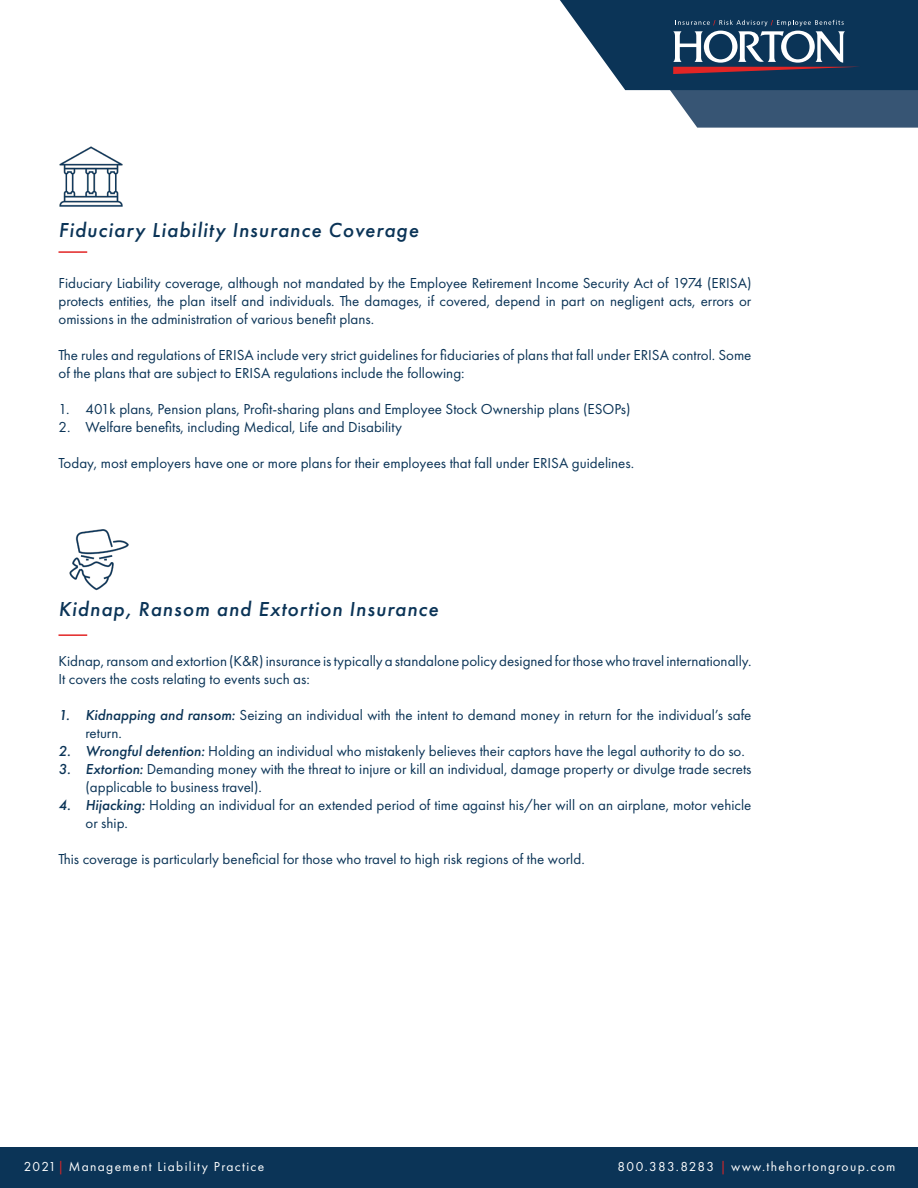
<style>
.page{position:relative;width:918px;height:1188px;background:#fff}
.page>*{position:absolute;margin:0;border:0;box-sizing:border-box;transform-origin:0 0}
.t1{font:italic 500 21px "Futura PT";letter-spacing:.05em;color:#0b3457}
.t2{font:15px/18px "Futura PT";color:#0b3457}
.t3{font:13.5px "Futura PT";letter-spacing:.1em;color:#fff}
.s1{font-weight:500;font-style:italic}
.s2{color:#e22525}
</style>
<div class="page">
<div style="left:0;top:1148px;width:918px;height:40px;background:#0b3457"></div>
<svg style="left:560px;top:0;width:358px;height:128px"></svg>
<hr style="left:58px;top:634px;width:29px;height:2px;background:#e22525">
<img style="left:69px;top:529px;width:60px;height:62px">
<hr style="left:58px;top:251px;width:29px;height:2px;background:#e22525">
<img style="left:59px;top:146px;width:64px;height:61px">
<p class="t1" style="left:58px;top:217px;width:362px">Fiduciary Liability Insurance Coverage</p>
<p class="t2" style="left:58px;top:274px;width:694px;text-align:justify">Fiduciary Liability coverage, although not mandated by the Employee Retirement Income Security Act of 1974 (ERISA) protects entities, the plan itself and individuals. The damages, if covered, depend in part on negligent acts, errors or omissions in the administration of various benefit plans.</p>
<p class="t2" style="left:58px;top:346px;width:695px">The rules and regulations of ERISA include very strict guidelines for fiduciaries of plans that fall under ERISA control. Some of the plans that are subject to ERISA regulations include the following:</p>
<p class="t2" style="left:58px;top:400px;width:574px">1. 401k plans, Pension plans, Profit-sharing plans and Employee Stock Ownership plans (ESOPs)</p>
<p class="t2" style="left:58px;top:418px;width:345px">2. Welfare benefits, including Medical, Life and Disability</p>
<p class="t2" style="left:58px;top:454px;width:577px">Today, most employers have one or more plans for their employees that fall under ERISA guidelines.</p>
<p class="t1" style="left:58px;top:596px;width:381px">Kidnap, Ransom and Extortion Insurance</p>
<p class="t2" style="left:58px;top:652px;width:695px">Kidnap, ransom and extortion (K&amp;R) insurance is typically a standalone policy designed for those who travel internationally.<br>It covers the costs relating to events such as:</p>
<p class="t2" style="left:86px;top:706px;width:667px;text-indent:-27px"><span class="s1">1. Kidnapping and ransom:</span> Seizing an individual with the intent to demand money in return for the individual’s safe return.</p>
<p class="t2" style="left:58px;top:742px;width:688px"><span class="s1">2. Wrongful detention:</span> Holding an individual who mistakenly believes their captors have the legal authority to do so.</p>
<p class="t2" style="left:86px;top:760px;width:668px;text-indent:-27px"><span class="s1">3. Extortion:</span> Demanding money with the threat to injure or kill an individual, damage property or divulge trade secrets (applicable to business travel).</p>
<p class="t2" style="left:86px;top:796px;width:667px;text-indent:-27px"><span class="s1">4. Hijacking:</span> Holding an individual for an extended period of time against his/her will on an airplane, motor vehicle or ship.</p>
<p class="t2" style="left:58px;top:850px;width:528px">This coverage is particularly beneficial for those who travel to high risk regions of the world.</p>
<p class="t3" style="left:24px;top:1159px;width:242px">2021<span class="s2">|</span> Management Liability Practice</p>
<p class="t3" style="left:618px;top:1159px;width:279px">800.383.8283 <span class="s2">|</span> www.thehortongroup.com</p>
</div>
